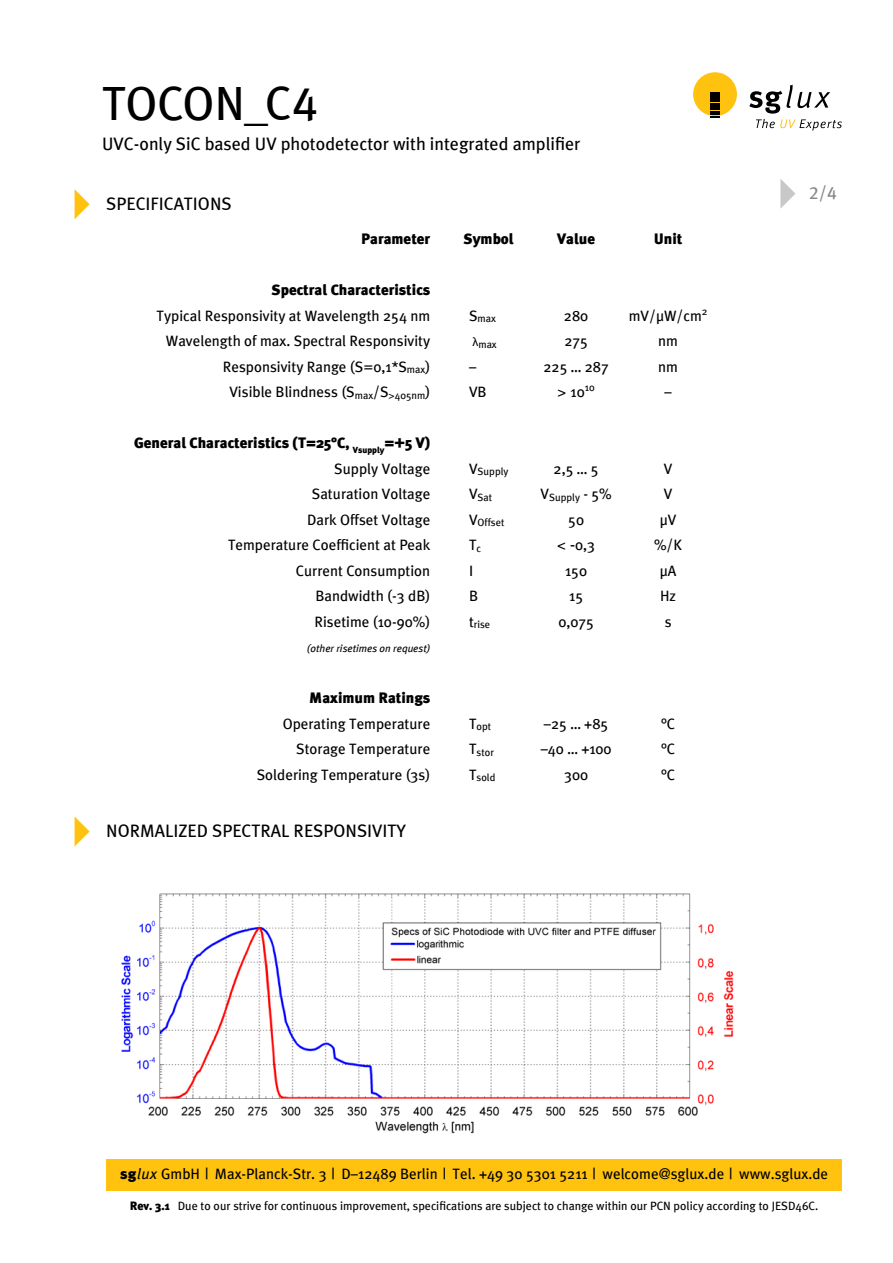
<style>
.page{position:relative;width:893px;height:1263px;background:#fff}
.page>*{position:absolute;margin:0;border:0;box-sizing:border-box;transform-origin:0 0}
.t1{font:48px "Meta Plus";letter-spacing:-.01em;color:#000}
.t2{font:18px "Meta Plus";color:#000}
.t3{font:18px "Meta Plus Book Caps";color:#000}
.t4{font:18px "Meta Plus Book Caps";color:#848688}
.t5{font:15px/25.5px "Meta Plus";color:#000;text-align:center}
.t6{font:900 15px "Meta Plus";color:#000}
.t7{font:12px "Meta Plus";color:#000}
.t8{font:10.5px "Meta Plus";color:#000}
.t9{font:italic 10.5px "Meta Plus";color:#000}
.s1{font-weight:900}
.s2{font-family:"Meta Plus Book Caps"}
.s3{font-size:15px}
.s4{font-family:"Microsoft Sans Serif";font-size:12px}
.s5{font-family:"Helvetica"}
.s6{font-style:italic}
</style>
<div class="page">
<svg style="left:749px;top:85px;width:93px;height:46px"></svg>
<div style="left:693px;top:72px;width:44px;height:44px;background:#ffc20e;border-radius:50%"></div>
<div style="left:710px;top:92px;width:10px;height:5px;background:#000"></div>
<hr style="left:710px;top:98px;width:10px;height:4px;background:#000">
<svg style="left:710px;top:103px;width:10px;height:15px"></svg>
<svg style="left:75px;top:189px;width:15px;height:30px"></svg>
<svg style="left:780px;top:179px;width:15px;height:30px"></svg>
<svg style="left:75px;top:817px;width:15px;height:29px"></svg>
<img style="left:121px;top:893px;width:613px;height:241px">
<div style="left:106px;top:1159px;width:736px;height:32px;background:#ffc20e"></div>
<h1 class="t1" style="left:102px;top:76px;width:218px">TOCON<span class="s1">_</span><span class="s2">C4</span></h1>
<p class="t2" style="left:102px;top:134px;width:480px">UVC-only SiC based UV photodetector with integrated amplifier</p>
<p class="t3" style="left:106px;top:193px;width:127px">SPECIFICATIONS</p>
<p class="t6" style="left:361px;top:230px;width:71px">Parameter</p>
<p class="t6" style="left:272px;top:281px;width:160px">Spectral Characteristics</p>
<p class="t5" style="left:157px;top:303px;width:275px;text-align:right">Typical Responsivity at Wavelength 254 nm Wavelength of max. Spectral Responsivity Responsivity Range (S=0,1*S<sub>max</sub>)<br>Visible Blindness (S<sub>max</sub>/S<sub>&gt;</sub><sub>405nm</sub>)</p>
<p class="t5" style="left:134px;top:430px;width:298px;text-align:right"><span class="s1">General Characteristics (T=25°C,</span> <sub>Vsupply</sub><span class="s1">=+5 V)<br></span>Supply Voltage<br>Saturation Voltage<br>Dark Offset Voltage<br>Temperature Coefficient at Peak<br>Current Consumption<br>Bandwidth (-3 dB)<br>Risetime (10-90%)</p>
<p class="t9" style="left:307px;top:643px;width:125px">(other risetimes on request)</p>
<p class="t6" style="left:309px;top:689px;width:123px">Maximum Ratings</p>
<p class="t5" style="left:257px;top:711px;width:175px;text-align:right">Operating Temperature<br>Storage Temperature<br>Soldering Temperature (3s)</p>
<p class="t3" style="left:106px;top:820px;width:301px">N ORMALIZED SPECTRAL RESPONSIVITY</p>
<p class="t6" style="left:463px;top:230px;width:52px">Symbol</p>
<p class="t8" style="left:469px;top:313px;width:28px"><span class="s3">S</span>max</p>
<p class="t8" style="left:472px;top:338px;width:26px"><span class="s4">λ</span>max</p>
<p class="t5" style="left:469px;top:354px;width:19px;text-align:left">–<br>VB</p>
<p class="t8" style="left:469px;top:466px;width:41px"><span class="s3">V</span>Supply</p>
<p class="t8" style="left:469px;top:491px;width:25px"><span class="s3">V</span>Sat</p>
<p class="t8" style="left:469px;top:517px;width:37px"><span class="s3">V</span>Offset</p>
<p class="t5" style="left:469px;top:532px;width:14px;text-align:left">T<sub>c<br></sub>I<br>B</p>
<p class="t8" style="left:469px;top:619px;width:23px"><span class="s3">t</span>rise</p>
<p class="t6" style="left:557px;top:230px;width:39px">Value</p>
<p class="t5" style="left:544px;top:303px;width:67px">280<br>275<br>225 … 287 <span class="s5">&gt;</span> 10<sup>10</sup></p>
<p class="t5" style="left:554px;top:456px;width:47px">2,5 … 5</p>
<p class="t8" style="left:541px;top:491px;width:73px"><span class="s3">V</span>Supply <span class="s3">- 5%</span></p>
<p class="t5" style="left:557px;top:507px;width:39px">50<br><span class="s5">&lt; -</span>0,3<br>150<br>15<br>0,075</p>
<p class="t8" style="left:469px;top:721px;width:24px"><span class="s3">T</span>opt</p>
<p class="t8" style="left:469px;top:746px;width:26px"><span class="s3">T</span>stor</p>
<p class="t8" style="left:469px;top:772px;width:28px"><span class="s3">T</span>sold</p>
<p class="t5" style="left:541px;top:711px;width:72px">–25 … +85 –40 … +100<br>300</p>
<p class="t6" style="left:654px;top:230px;width:30px">Unit</p>
<p class="t5" style="left:629px;top:303px;width:80px">mV/µW/cm<sup>2 </sup>nm<br>nm<br>–</p>
<p class="t5" style="left:654px;top:456px;width:30px">V<br>V µV %/K µA<br>Hz<br>s</p>
<p class="t5" style="left:661px;top:711px;width:16px;text-align:justify">°C °C °C</p>
<p class="t4" style="left:809px;top:182px;width:29px">2/4</p>
<p class="t5" style="left:120px;top:1161px;width:710px"><span class="s1">sg</span><span class="s6">lux</span> GmbH | Max-Planck-Str. 3 | D–12489 Berlin | Tel. +49 30 5301 5211 | welcome@sglux.de | www.sglux.de</p>
<p class="t7" style="left:130px;top:1199px;width:690px"><span class="s1">Rev. 3.1</span> Due to our strive for continuous improvement, specifications are subject to change within our PCN policy according to JESD46C.</p>
</div>
